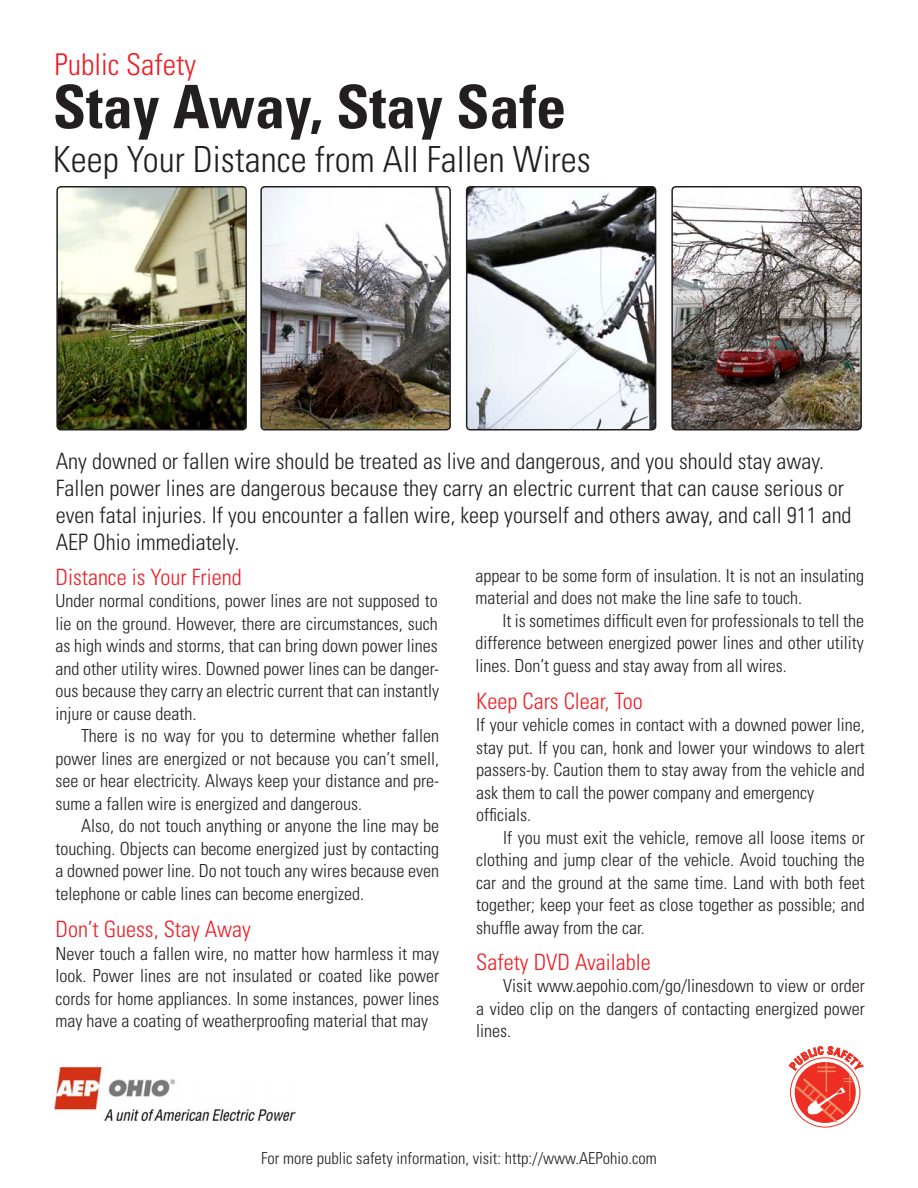
<style>
.page{position:relative;width:918px;height:1188px;background:#fff}
.page>*{position:absolute;margin:0;border:0;box-sizing:border-box;transform-origin:0 0}
.t1{font:700 condensed 60px "Univers LT Std";color:#231f20}
.t2{font:300 condensed 36px "Univers LT Std";color:#231f20}
.t3{font:300 condensed 30px "Univers LT Std";color:#ee1d23}
.t4{font:300 condensed 22.5px/27px "Univers LT Std";color:#231f20}
.t5{font:300 condensed 22.5px "Univers LT Std";color:#ee1d23}
.t6{font:300 condensed 18px/22.5px "Univers LT Std";color:#231f20;text-align:justify}
.t7{font:300 condensed 16.5px "Univers LT Std";color:#231f20}
</style>
<div class="page">
<img style="left:57px;top:189px;width:189px;height:241px">
<div style="left:56px;top:186px;width:191px;height:244px;border:2px solid #231f20;border-radius:4px"></div>
<img style="left:467px;top:187px;width:189px;height:243px">
<div style="left:466px;top:186px;width:190px;height:244px;border:2px solid #231f20;border-radius:4px"></div>
<img style="left:672px;top:189px;width:189px;height:241px">
<div style="left:671px;top:186px;width:191px;height:244px;border:2px solid #231f20;border-radius:4px"></div>
<img style="left:261px;top:189px;width:189px;height:241px">
<div style="left:260px;top:186px;width:191px;height:244px;border:2px solid #231f20;border-radius:4px"></div>
<svg style="left:789px;top:1046px;width:75px;height:79px"></svg>
<img style="left:54px;top:1068px;width:241px;height:52px">
<p class="t3" style="left:55px;top:46px;width:143px">Public Safety</p>
<p class="t1" style="left:53px;top:70px;width:515px">Stay Away, Stay Safe</p>
<p class="t2" style="left:53px;top:137px;width:539px">Keep Your Distance from All Fallen Wires</p>
<p class="t4" style="left:56px;top:447px;width:797px">Any downed or fallen wire should be treated as live and dangerous, and you should stay away.<br>Fallen power lines are dangerous because they carry an electric current that can cause serious or even fatal injuries. If you encounter a fallen wire, keep yourself and others away, and call 911 and AEP Ohio immediately.</p>
<p class="t5" style="left:56px;top:563px;width:188px">Distance is Your Friend</p>
<p class="t6" style="left:56px;top:590px;width:385px">Under normal conditions, power lines are not supposed to lie on the ground. However, there are circumstances, such as high winds and storms, that can bring down power lines and other utility wires. Downed power lines can be danger&shy;ous because they carry an electric current that can instantly injure or cause death.</p>
<p class="t6" style="left:56px;top:725px;width:385px;text-indent:26px">There is no way for you to determine whether fallen power lines are energized or not because you can’t smell, see or hear electricity. Always keep your distance and pre&shy;sume a fallen wire is energized and dangerous.</p>
<p class="t6" style="left:56px;top:815px;width:385px;text-indent:26px">Also, do not touch anything or anyone the line may be touching. Objects can become energized just by contacting a downed power line. Do not touch any wires because even telephone or cable lines can become energized.</p>
<p class="t5" style="left:56px;top:916px;width:197px">Don’t Guess, Stay Away</p>
<p class="t6" style="left:56px;top:942px;width:385px">Never touch a fallen wire, no matter how harmless it may look. Power lines are not insulated or coated like power cords for home appliances. In some instances, power lines may have a coating of weatherproofing material that may</p>
<p class="t6" style="left:476px;top:564px;width:390px">appear to be some form of insulation. It is not an insulating material and does not make the line safe to touch.</p>
<p class="t6" style="left:476px;top:609px;width:390px;text-indent:27px">It is sometimes difficult even for professionals to tell the difference between energized power lines and other utility lines. Don’t guess and stay away from all wires.</p>
<p class="t5" style="left:476px;top:688px;width:168px">Keep Cars Clear, Too</p>
<p class="t6" style="left:476px;top:714px;width:390px">If your vehicle comes in contact with a downed power line, stay put. If you can, honk and lower your windows to alert passers-by. Caution them to stay away from the vehicle and ask them to call the power company and emergency</p>
<p class="t6" style="left:476px;top:804px;width:56px">officials.</p>
<p class="t6" style="left:476px;top:826px;width:390px;text-indent:27px">If you must exit the vehicle, remove all loose items or clothing and jump clear of the vehicle. Avoid touching the car and the ground at the same time. Land with both feet together; keep your feet as close together as possible; and shuffle away from the car.</p>
<p class="t5" style="left:476px;top:949px;width:176px">Safety DVD Available</p>
<p class="t6" style="left:476px;top:975px;width:390px;text-indent:27px">Visit www.aepohio.com/go/linesdown to view or order a video clip on the dangers of contacting energized power lines.</p>
<p class="t7" style="left:261px;top:1149px;width:397px">For more public safety information, visit: http://www.AEPohio.com</p>
</div>
